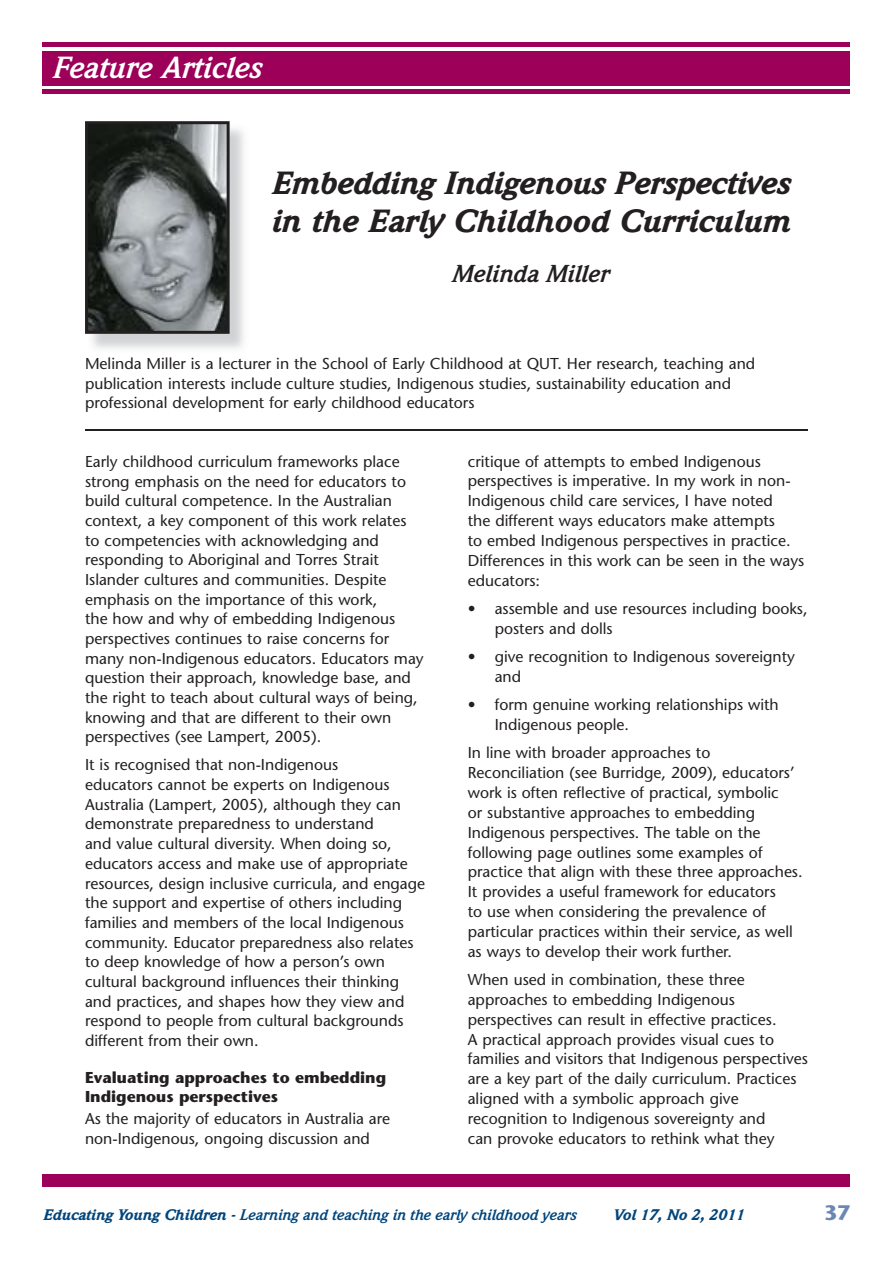
<style>
.page{position:relative;width:893px;height:1263px;background:#fff}
.page>*{position:absolute;margin:0;border:0;box-sizing:border-box;transform-origin:0 0}
.t1{font:italic 900 31.5px/37.8px "Weidemann";letter-spacing:-.01em;color:#231f20}
.t2{font:italic 700 30px "Weidemann";color:#fff}
.t3{font:italic 700 24px "Weidemann";color:#231f20}
.t4{font:700 21px "Stone Sans";color:#6a88b2}
.t5{font:15.75px/19.6px "Stone Sans";color:#231f20}
.t6{font:700 15.75px/19.6px "Stone Sans";color:#231f20}
.t7{font:italic 700 15px "Weidemann";color:#00457c}
.t8{font:italic 900 15px "Weidemann";color:#00457c}
.s1{font-weight:900}
</style>
<div class="page">
<div style="left:43px;top:1174px;width:807px;height:12px;background:#9c0058"></div>
<div style="left:43px;top:51px;width:807px;height:34px;background:#9c0058"></div>
<hr style="left:43px;top:43px;width:807px;height:4px;background:#9c0058">
<div style="left:43px;top:89px;width:807px;height:5px;background:#9c0058"></div>
<hr style="left:85px;top:429px;width:723px;height:1px;background:#231f20">
<svg style="left:85px;top:121px;width:145px;height:213px;background:#606464"></svg>
<h2 class="t2" style="left:51px;top:50px;width:211px">Feature Articles</h2>
<h1 class="t1" style="left:270px;top:165px;width:521px">Embedding Indigenous Perspectives in the Early Childhood Curriculum</h1>
<h3 class="t3" style="left:451px;top:259px;width:158px">Melinda Miller</h3>
<p class="t5" style="left:85px;top:354px;width:672px">Melinda Miller is a lecturer in the School of Early Childhood at QUT. Her research, teaching and publication interests include culture studies, Indigenous studies, sustainability education and professional development for early childhood educators</p>
<p class="t5" style="left:85px;top:451px;width:340px">Early childhood curriculum frameworks place strong emphasis on the need for educators to build cultural competence. In the Australian context, a key component of this work relates to competencies with acknowledging and responding to Aboriginal and Torres Strait Islander cultures and communities. Despite emphasis on the importance of this work,<br>the how and why of embedding Indigenous perspectives continues to raise concerns for many non-Indigenous educators. Educators may question their approach, knowledge base, and the right to teach about cultural ways of being, knowing and that are different to their own perspectives (see Lampert, 2005).</p>
<p class="t5" style="left:85px;top:755px;width:342px">It is recognised that non-Indigenous<br>educators cannot be experts on Indigenous Australia (Lampert, 2005), although they can demonstrate preparedness to understand<br>and value cultural diversity. When doing so, educators access and make use of appropriate resources, design inclusive curricula, and engage the support and expertise of others including families and members of the local Indigenous community. Educator preparedness also relates to deep knowledge of how a person’s own cultural background influences their thinking and practices, and shapes how they view and respond to people from cultural backgrounds different from their own.</p>
<p class="t6" style="left:85px;top:1067px;width:303px">Evaluating approaches to embedding<br>Indigenous perspectives</p>
<p class="t5" style="left:85px;top:1109px;width:307px">As the majority of educators in Australia are non-Indigenous, ongoing discussion and</p>
<p class="t5" style="left:468px;top:451px;width:338px">critique of attempts to embed Indigenous perspectives is imperative. In my work in non-Indigenous child care services, I have noted<br>the different ways educators make attempts<br>to embed Indigenous perspectives in practice.<br>Differences in this work can be seen in the ways educators:</p>
<p class="t5" style="left:495px;top:599px;width:314px;text-indent:-27px">• assemble and use resources including books, posters and dolls</p>
<p class="t5" style="left:495px;top:647px;width:302px;text-indent:-27px">• give recognition to Indigenous sovereignty and</p>
<p class="t5" style="left:495px;top:695px;width:286px;text-indent:-27px">• form genuine working relationships with<br>Indigenous people.</p>
<p class="t5" style="left:468px;top:743px;width:336px">In line with broader approaches to Reconciliation (see Burridge, 2009), educators’ work is often reflective of practical, symbolic<br>or substantive approaches to embedding Indigenous perspectives. The table on the following page outlines some examples of practice that align with these three approaches.<br>It provides a useful framework for educators<br>to use when considering the prevalence of particular practices within their service, as well as ways to develop their work further.</p>
<p class="t5" style="left:468px;top:970px;width:342px">When used in combination, these three approaches to embedding Indigenous perspectives can result in effective practices.<br>A practical approach provides visual cues to families and visitors that Indigenous perspectives are a key part of the daily curriculum. Practices aligned with a symbolic approach give recognition to Indigenous sovereignty and<br>can provoke educators to rethink what they</p>
<p class="t7" style="left:43px;top:1206px;width:535px"><span class="s1">Educating Young Children -</span> Learning and teaching in the early childhood years</p>
<p class="t8" style="left:613px;top:1206px;width:133px">Vol 17, No 2, 2011</p>
<h3 class="t4" style="left:824px;top:1200px;width:28px">37</h3>
</div>
